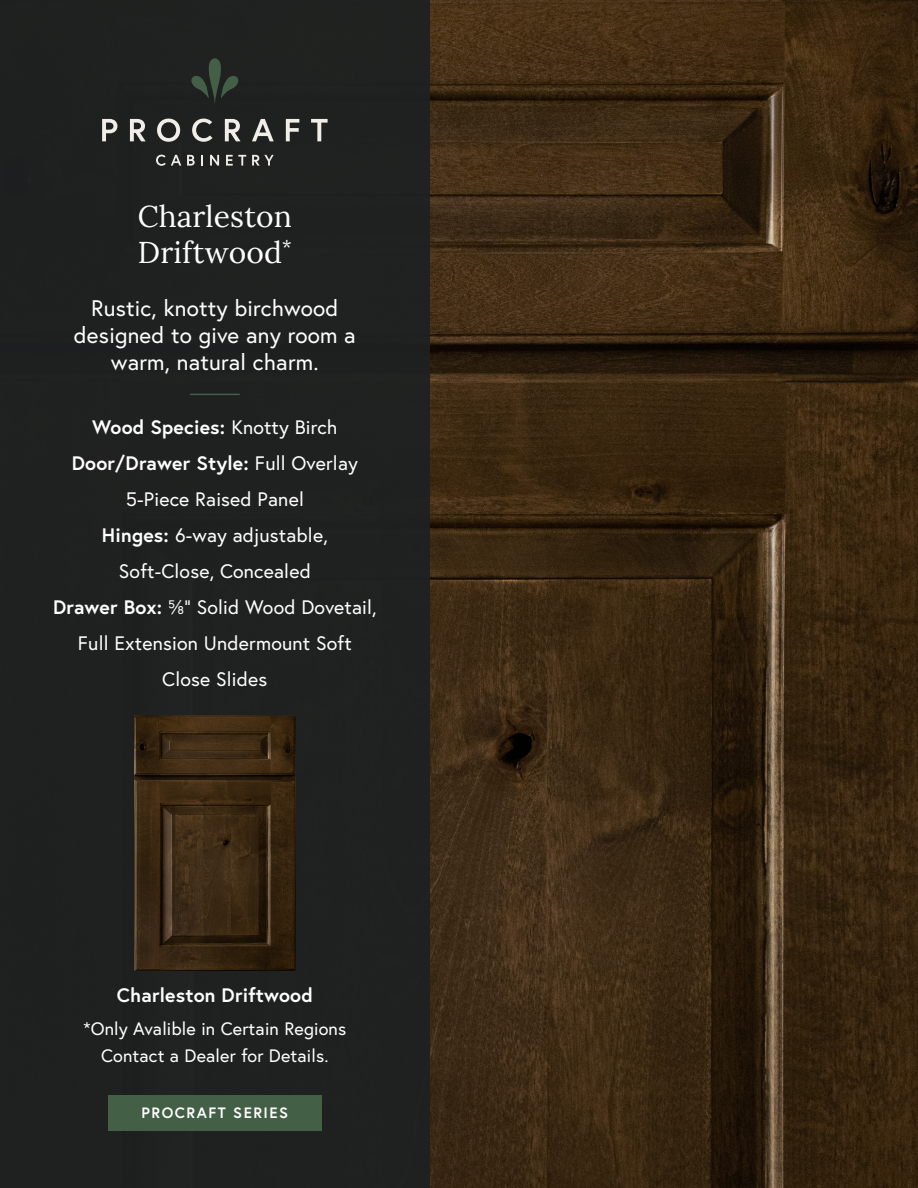
<style>
.page{position:relative;width:918px;height:1188px;background:#fff}
.page>*{position:absolute;margin:0;border:0;box-sizing:border-box;transform-origin:0 0}
.t1{font:30px/36px "Lora";letter-spacing:.005em;color:#fff}
.t2{font:22.5px/27px "Europa";letter-spacing:.01em;color:#fff;text-align:center}
.t3{font:19.5px/36px "Europa";letter-spacing:.01em;color:#fff;text-align:center}
.t4{font:700 19.5px "Europa";letter-spacing:.01em;color:#fff}
.t5{font:18px/27px "Europa";letter-spacing:.01em;color:#fff;text-align:center}
.t6{font:700 15px "Europa";letter-spacing:.1em;color:#fff}
.s1{font-weight:700}
</style>
<div class="page">
<img style="left:430px;top:0;width:488px;height:1188px">
<div style="left:0;top:0;width:430px;height:1188px;background:#1e2121"></div>
<div style="left:108px;top:1095px;width:213px;height:35px;background:#436047"></div>
<hr style="left:190px;top:394px;width:50px;height:1px;background:#436047">
<svg style="left:102px;top:119px;width:15px;height:22px"></svg>
<svg style="left:130px;top:119px;width:16px;height:22px"></svg>
<svg style="left:157px;top:119px;width:23px;height:23px"></svg>
<svg style="left:192px;top:119px;width:21px;height:23px"></svg>
<svg style="left:225px;top:119px;width:16px;height:22px"></svg>
<svg style="left:252px;top:119px;width:22px;height:22px"></svg>
<svg style="left:286px;top:119px;width:13px;height:22px"></svg>
<svg style="left:311px;top:119px;width:17px;height:22px"></svg>
<svg style="left:156px;top:155px;width:25px;height:11px"></svg>
<svg style="left:187px;top:155px;width:8px;height:11px"></svg>
<svg style="left:201px;top:155px;width:2px;height:11px"></svg>
<svg style="left:210px;top:155px;width:9px;height:11px"></svg>
<svg style="left:226px;top:155px;width:20px;height:11px"></svg>
<svg style="left:252px;top:155px;width:22px;height:11px"></svg>
<svg style="left:191px;top:58px;width:48px;height:45px"></svg>
<img style="left:134px;top:716px;width:161px;height:255px">
<h1 class="t1" style="left:138px;top:196px;width:156px">Charleston<br>Driftwood<sup>*</sup></h1>
<p class="t2" style="left:74px;top:294px;width:283px">Rustic, knotty birchwood designed to give any room a warm, natural charm.</p>
<p class="t3" style="left:53px;top:409px;width:325px"><span class="s1">Wood Species:</span> Knotty Birch<br><span class="s1">Door/Drawer Style:</span> Full Overlay<br>5-Piece Raised Panel<br><span class="s1">Hinges:</span> 6-way adjustable,<br>Soft-Close, Concealed<br><span class="s1">Drawer Box:</span> 5/8” Solid Wood Dovetail,<br>Full Extension Undermount Soft<br>Close Slides</p>
<p class="t4" style="left:117px;top:982px;width:197px">Charleston Driftwood</p>
<p class="t5" style="left:83px;top:1014px;width:264px">*Only Avalible in Certain Regions<br>Contact a Dealer for Details.</p>
<p class="t6" style="left:142px;top:1102px;width:148px">PROCRAFT SERIES</p>
</div>
